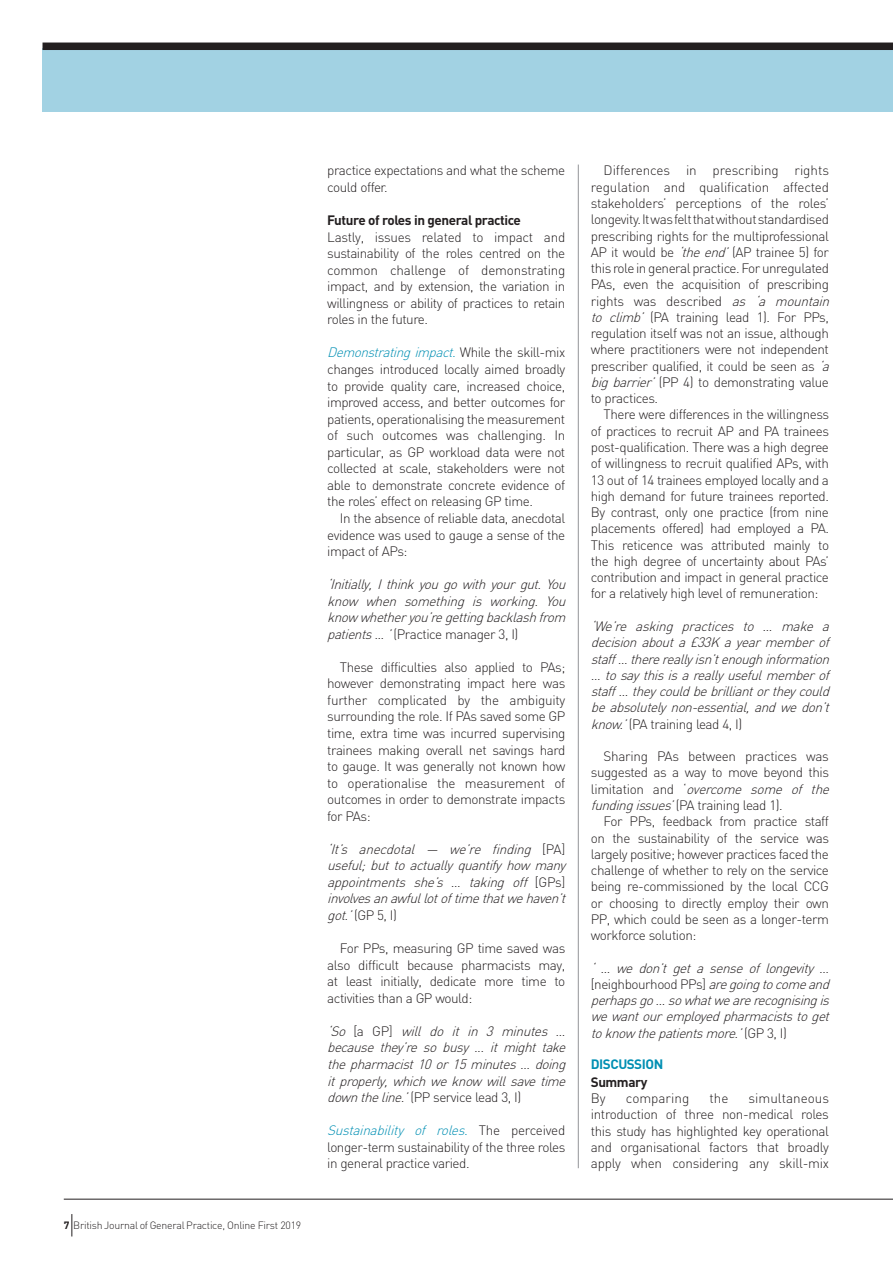
<style>
.page{position:relative;width:893px;height:1263px;background:#fff}
.page>*{position:absolute;margin:0;border:0;box-sizing:border-box;transform-origin:0 0}
.t1{font:300 13.5px/16.2px "DIN";letter-spacing:-.035em;color:#231f20;text-align:justify}
.t2{font:italic 300 13.5px/16.5px "DIN";color:#231f20;text-align:justify}
.t3{font:700 13.5px "DIN";letter-spacing:-.035em;color:#231f20}
.t4{font:700 13.5px "DIN";letter-spacing:-.035em;color:#008fb3}
.t5{font:300 13.5px "DIN";color:#231f20}
.t6{font:300 10.5px "DIN";letter-spacing:-.025em;color:#231f20}
.s1{font-weight:700}
.s2{font-style:italic;color:#008fb3}
.s3{font-style:normal}
.s4{font-style:italic}
</style>
<div class="page">
<div style="left:43px;top:48px;width:850px;height:64px;background:#a2d2e3"></div>
<div style="left:43px;top:43px;width:850px;height:7px;background:#231f20"></div>
<hr style="left:578px;top:165px;width:1px;height:1003px;background:#939598">
<hr style="left:64px;top:1199px;width:829px;height:1px;background:#231f20">
<svg style="left:71px;top:1214px;width:1px;height:22px"></svg>
<p class="t6" style="left:64px;top:1218px;width:239px"><span class="s1">7</span> British Journal of General Practice, Online First 2019</p>
<p class="t1" style="left:327px;top:162px;width:240px">practice expectations and what the scheme could offer.</p>
<p class="t3" style="left:327px;top:211px;width:195px">Future of roles in general practice</p>
<p class="t1" style="left:327px;top:228px;width:240px">Lastly, issues related to impact and sustainability of the roles centred on the common challenge of demonstrating impact, and by extension, the variation in willingness or ability of practices to retain roles in the future.</p>
<p class="t1" style="left:327px;top:344px;width:240px"><span class="s2">Demonstratingimpact.</span>W h i l e t h e s k i l l - m i x changes introduced locally aimed broadly to provide quality care, increased choice, improved access, and better outcomes for patients, operationalising the measurement of such outcomes was challenging. In particular, as GP workload data were not collected at scale, stakeholders were not able to demonstrate concrete evidence of the roles’ effect on releasing GP time.</p>
<p class="t1" style="left:327px;top:510px;width:240px;text-indent:13px">In the absence of reliable data, anecdotal evidence was used to gauge a sense of the impact of APs:</p>
<p class="t2" style="left:327px;top:576px;width:244px">‘Initially,Ithinkyougowithyourgut.You know when something is working. You know whetheryou’regettingbacklashfrom patients...’<span class="s3">(Practice manager 3, I)</span></p>
<p class="t1" style="left:327px;top:658px;width:240px;text-indent:13px">These difficulties also applied to PAs; however demonstrating impact here was further complicated by the ambiguity surrounding the role. If PAs saved some GP time, extra time was incurred supervising trainees making overall net savings hard to gauge. It was generally not known how to operationalise the measurement of outcomes in order to demonstrate impacts for PAs:</p>
<p class="t2" style="left:327px;top:840px;width:244px;text-align:left">‘It’s anecdotal — we’re finding <span class="s3">[ PA ] </span>useful;buttoactuallyquantifyhow many appointments she’s … taking off <span class="s3">[ G P s ] </span>involvesanawfullotoftimethatwehaven’t got.’<span class="s3">(G P 5, I)</span></p>
<p class="t1" style="left:327px;top:940px;width:240px;text-indent:13px">For PPs, measuring GP time saved was also difficult because pharmacists may, at least initially, dedicate more time to activities than a GP would:</p>
<p class="t2" style="left:327px;top:1022px;width:244px">‘So <span class="s3">[ a G P ]</span> will do it in 3 minutes … because they’re so busy ... it might take thepharmacist10or15minutes… doing itproperly,whichweknow willsavetime downtheline.’<span class="s3">(PP service lead 3, I)</span></p>
<p class="t1" style="left:327px;top:1122px;width:240px"><span class="s2">Sustainability of roles.</span> T h e p e rc e i v e d longer-term sustainability of the three roles in general practice varied.</p>
<p class="t1" style="left:591px;top:162px;width:244px;text-align:left;text-indent:13px">Differences in prescribing rights regulation and qualification affected stakeholders’ perceptions of the roles’ longevity. It was felt that without standardised prescribing rights for the multiprofessional AP it would be <span class="s4">‘theend’</span>(AP trainee 5) for this role in general practice. For unregulated PAs, even the acquisition of prescribing rights was described <span class="s4">as ‘a mountain to climb’</span> (PA training lead 1). For PPs, regulation itself was not an issue, although where practitioners were not independent prescriber qualified, it could be seen as <span class="s4">‘a bigbarrier’</span>(PP 4) to demonstrating value to practices.</p>
<p class="t1" style="left:591px;top:406px;width:240px;text-indent:13px">There were differences in the willingness of practices to recruit AP and PA trainees post-qualification. There was a high degree of willingness to recruit qualified APs, with 13 out of 14 trainees employed locally and a high demand for future trainees reported.<br>By contrast, only one practice (from nine placements offered) had employed a PA.<br>This reticence was attributed mainly to the high degree of uncertainty about PAs’ contribution and impact in general practice for a relatively high level of remuneration:</p>
<p class="t2" style="left:591px;top:618px;width:244px">‘We’re asking practices to … make a decisionabouta£33Kayearmemberof staff… therereallyisn’tenoughinformation … tosaythisisareallyusefulmemberof staff… theycouldbebrilliantortheycould beabsolutelynon-essential,andwedon’t know.’<span class="s3">(PA training lead 4, I)</span></p>
<p class="t1" style="left:591px;top:748px;width:244px;text-align:left;text-indent:13px">Sharing PAs between practices was suggested as a way to move beyond this l i m i t a t i o n a n d ‘ <span class="s4">overcome some of the fundingissues’</span>(PA training lead 1).</p>
<p class="t1" style="left:591px;top:813px;width:240px;text-indent:13px">For PPs, feedback from practice staff on the sustainability of the service was largely positive; however practices faced the challenge of whether to rely on the service being re-commissioned by the local CCG or choosing to directly employ their own PP, which could be seen as a longer-term workforce solution:</p>
<p class="t2" style="left:591px;top:959px;width:244px">‘ … we don’t get a sense of longevity … <span class="s3">[neighbourhood PPs]</span> aregoingtocomeand perhapsgo… sowhatwearerecognisingis wewantouremployedpharmaciststoget toknow thepatientsmore.’<span class="s3">( G P 3 , I )</span></p>
<p class="t4" style="left:591px;top:1055px;width:74px">DISCUSSION</p>
<p class="t3" style="left:591px;top:1073px;width:58px">Summary</p>
<p class="t1" style="left:591px;top:1090px;width:16px">By</p>
<p class="t5" style="left:626px;top:1090px;width:65px">comparing</p>
<p class="t1" style="left:709px;top:1090px;width:20px">the</p>
<p class="t1" style="left:591px;top:1090px;width:240px;text-indent:158px">simultaneous introduction of three non-medical roles this study has highlighted key operational and organisational factors that broadly apply when considering any skill-mix</p>
</div>
